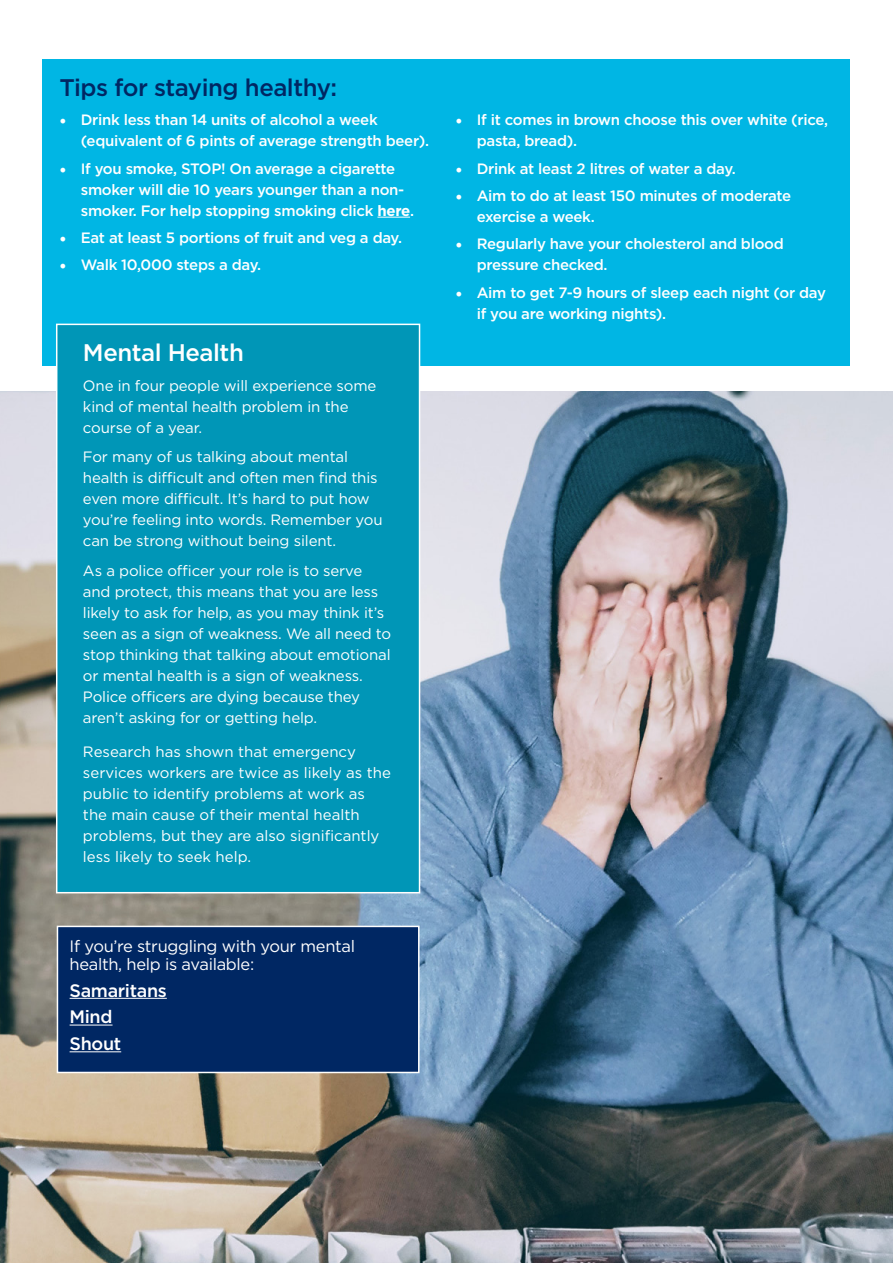
<style>
.page{position:relative;width:893px;height:1263px;background:#fff}
.page>*{position:absolute;margin:0;border:0;box-sizing:border-box;transform-origin:0 0}
.t1{font:500 24px "Gotham";letter-spacing:-.02em;color:#002763}
.t2{font:500 24px "Gotham";letter-spacing:-.02em;color:#fff}
.t3{font:500 18px/26.7px "Gotham";letter-spacing:-.02em;color:#fff}
.t4{font:16.5px/18px "Gotham";letter-spacing:-.02em;color:#fff}
.t5{font:15px/21px "Gotham";letter-spacing:-.01em;color:#fff}
.t6{font:500 15px/21px "Gotham";letter-spacing:-.02em;color:#fff}
.s1{font-family:"Minion Pro";font-weight:400;font-size:18px}
.s2{font-weight:700}
</style>
<div class="page">
<img style="left:0;top:392px;width:893px;height:871px">
<div style="left:43px;top:60px;width:807px;height:306px;background:#00b6e4"></div>
<hr style="left:377px;top:217px;width:33px;height:1px;background:#fff">
<div style="left:57px;top:324px;width:363px;height:569px;background:#0096b7"></div>
<div style="left:56px;top:324px;width:364px;height:569px;border:2px solid #fff"></div>
<div style="left:57px;top:926px;width:362px;height:146px;background:#002763"></div>
<hr style="left:70px;top:998px;width:97px;height:1px;background:#fff">
<hr style="left:70px;top:1024px;width:43px;height:1px;background:#fff">
<hr style="left:70px;top:1051px;width:51px;height:1px;background:#fff">
<div style="left:57px;top:926px;width:363px;height:147px;border:2px solid #fff"></div>
<h1 class="t1" style="left:60px;top:72px;width:279px">Tips for staying healthy:</h1>
<p class="t6" style="left:81px;top:109px;width:350px;text-indent:-21px"><span class="s1">•</span> Drink less than 14 units of alcohol a week (equivalent of 6 pints of average strength beer).</p>
<p class="t6" style="left:81px;top:158px;width:335px;text-indent:-21px"><span class="s1">•</span> If you smoke, STOP! On average a cigarette smoker will die 10 years younger than a non&shy;smoker. For help stopping smoking click <span class="s2">here</span>.</p>
<p class="t6" style="left:60px;top:227px;width:344px"><span class="s1">•</span> Eat at least 5 portions of fruit and veg a day.</p>
<p class="t6" style="left:60px;top:254px;width:203px"><span class="s1">•</span> Walk 10,000 steps a day.</p>
<h1 class="t2" style="left:83px;top:337px;width:162px">Mental Health</h1>
<p class="t5" style="left:83px;top:375px;width:295px">One in four people will experience some kind of mental health problem in the course of a year.</p>
<p class="t5" style="left:83px;top:446px;width:301px">For many of us talking about mental health is difficult and often men find this even more difficult. It’s hard to put how you’re feeling into words. Remember you can be strong without being silent.</p>
<p class="t5" style="left:83px;top:560px;width:310px">As a police officer your role is to serve and protect, this means that you are less likely to ask for help, as you may think it’s seen as a sign of weakness. We all need to stop thinking that talking about emotional or mental health is a sign of weakness.<br>Police officers are dying because they aren’t asking for or getting help.</p>
<p class="t5" style="left:83px;top:740px;width:309px">Research has shown that emergency services workers are twice as likely as the public to identify problems at work as the main cause of their mental health problems, but they are also significantly less likely to seek help.</p>
<p class="t6" style="left:477px;top:109px;width:353px;text-indent:-21px"><span class="s1">•</span> If it comes in brown choose this over white (rice, pasta, bread).</p>
<p class="t6" style="left:455px;top:158px;width:282px"><span class="s1">•</span> Drink at least 2 litres of water a day.</p>
<p class="t6" style="left:477px;top:185px;width:316px;text-indent:-21px"><span class="s1">•</span> Aim to do at least 150 minutes of moderate exercise a week.</p>
<p class="t6" style="left:477px;top:233px;width:309px;text-indent:-21px"><span class="s1">•</span> Regularly have your cholesterol and blood pressure checked.</p>
<p class="t6" style="left:477px;top:282px;width:351px;text-indent:-21px"><span class="s1">•</span> Aim to get 7-9 hours of sleep each night (or day if you are working nights).</p>
<p class="t4" style="left:70px;top:936px;width:287px">If you’re struggling with your mental health, help is available:</p>
<p class="t3" style="left:70px;top:976px;width:99px">Samaritans<br>Mind<br>Shout</p>
</div>
